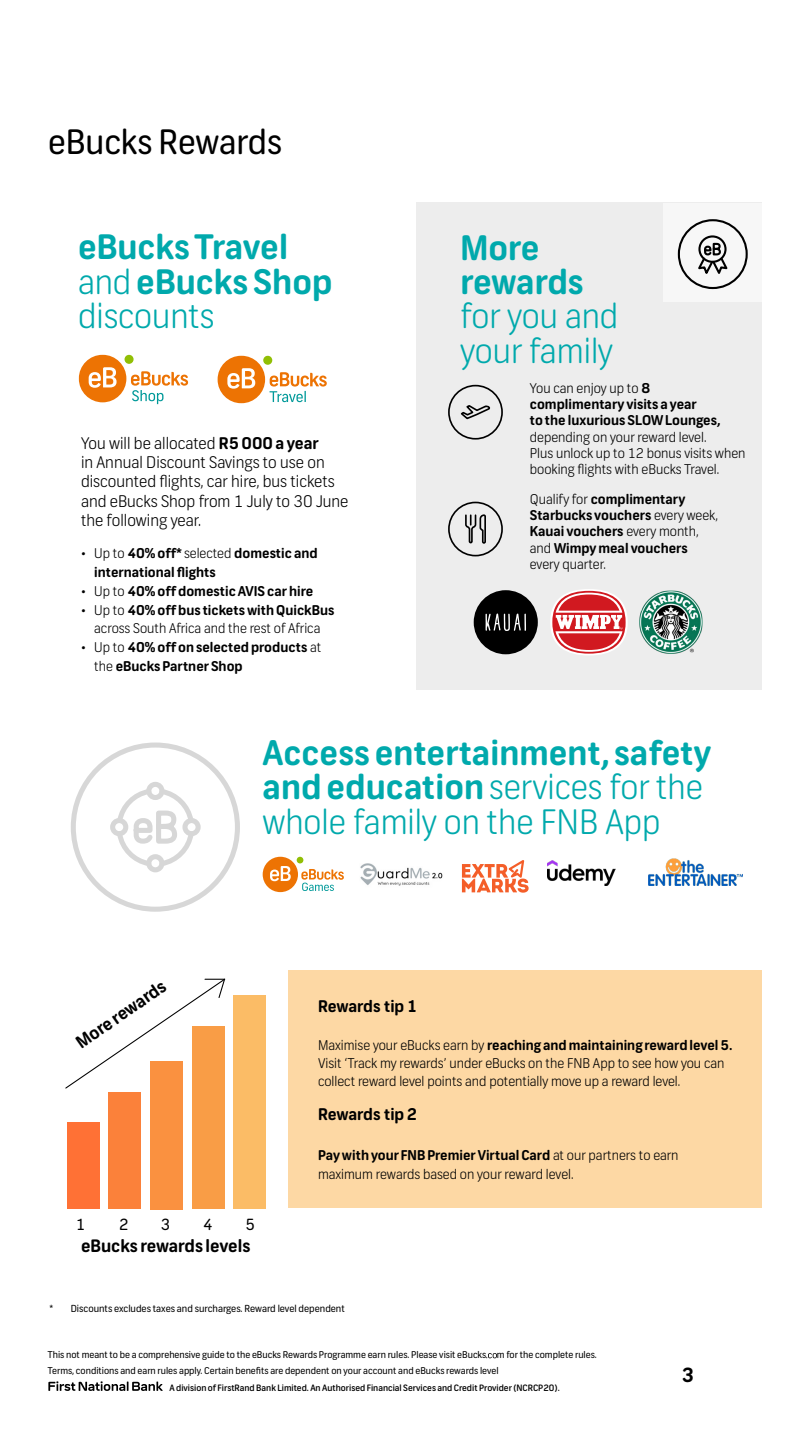
<style>
.page{position:relative;width:810px;height:1440px;background:#fff}
.page>*{position:absolute;margin:0;border:0;box-sizing:border-box;transform-origin:0 0}
.t1{font:700 33.75px/34.5px "FNB Sans";color:#00a9ac}
.t2{font:300 33.75px/34.5px "FNB Sans";color:#00a9ac}
.t3{font:33.75px "FNB Sans";color:#000}
.t4{font:700 19.5px "FNB Sans";color:#000}
.t5{font:700 17.17px "FNB Sans";letter-spacing:-.005em;color:#000}
.t6{font:300 16.12px/19.4px "FNB Sans";color:#000}
.t7{font:700 16.12px "FNB Sans";color:#000}
.t8{font:15.45px "FNB Sans";color:#000}
.t9{font:300 13.5px/16.2px "FNB Sans";color:#000}
.t10{font:700 13.5px/16.2px "FNB Sans";color:#000}
.t11{font:9.75px "FNB Sans";color:#000}
.t12{font:9.38px "FNB Sans";color:#000}
.t13{font:500 8.77px "FNB Sans";color:#000}
.s1{font-weight:300}
.s2{font-weight:700}
</style>
<div class="page">
<svg style="left:48px;top:1381px;width:115px;height:10px"></svg>
<svg style="left:486px;top:1353px;width:11px;height:5px"></svg>
<div style="left:416px;top:203px;width:346px;height:487px;background:#ededed"></div>
<div style="left:448px;top:502px;width:55px;height:54px;border:2px solid #000;border-radius:50%"></div>
<svg style="left:464px;top:514px;width:23px;height:31px"></svg>
<div style="left:448px;top:385px;width:55px;height:55px;border:2px solid #000;border-radius:50%"></div>
<svg style="left:459px;top:404px;width:33px;height:16px"></svg>
<div style="left:474px;top:590px;width:64px;height:64px;background:#000;border-radius:50%"></div>
<svg style="left:486px;top:613px;width:40px;height:18px"></svg>
<img style="left:638px;top:589px;width:67px;height:67px">
<svg style="left:550px;top:589px;width:78px;height:66px"></svg>
<div style="left:552px;top:591px;width:74px;height:63px;background:#d11920;border-radius:50%"></div>
<svg style="left:555px;top:593px;width:68px;height:59px"></svg>
<svg style="left:78px;top:354px;width:111px;height:51px"></svg>
<svg style="left:217px;top:355px;width:110px;height:49px"></svg>
<div style="left:289px;top:970px;width:473px;height:238px;background:#fdd8a4"></div>
<div style="left:234px;top:995px;width:32px;height:214px;background:#fbbc66"></div>
<svg style="left:65px;top:978px;width:161px;height:231px"></svg>
<img style="left:360px;top:863px;width:83px;height:23px">
<svg style="left:462px;top:860px;width:67px;height:33px"></svg>
<img style="left:548px;top:860px;width:67px;height:26px">
<img style="left:648px;top:859px;width:95px;height:27px">
<div style="left:263px;top:857px;width:35px;height:35px;background:#ed7303;border-radius:50%"></div>
<svg style="left:270px;top:857px;width:74px;height:34px"></svg>
<div style="left:663px;top:203px;width:99px;height:99px;background:#f7f7f7"></div>
<div style="left:678px;top:219px;width:70px;height:70px;border:2px solid #000;border-radius:50%"></div>
<div style="left:698px;top:235px;width:29px;height:28px;border:2px solid #000;border-radius:50%"></div>
<svg style="left:698px;top:242px;width:30px;height:32px"></svg>
<div style="left:71px;top:743px;width:169px;height:169px;border:5px solid #000;border-radius:50%"></div>
<div style="left:146px;top:782px;width:19px;height:18px;border:5px solid #000;border-radius:50%"></div>
<div style="left:182px;top:818px;width:19px;height:18px;border:5px solid #000;border-radius:50%"></div>
<div style="left:110px;top:818px;width:18px;height:18px;border:5px solid #000;border-radius:50%"></div>
<svg style="left:114px;top:786px;width:83px;height:126px"></svg>
<h1 class="t3" style="left:48px;top:121px;width:236px">eBucks Rewards</h1>
<h1 class="t1" style="left:78px;top:230px;width:256px">eBucks Travel <span class="s1">and</span> eBucks Shop <span class="s1">discounts</span></h1>
<p class="t6" style="left:81px;top:433px;width:269px">You will be allocated <span class="s2">R5 000 a year<br></span>in Annual Discount Savings to use on discounted flights, car hire, bus tickets and eBucks Shop from 1 July to 30 June the following year.</p>
<p class="t10" style="left:94px;top:544px;width:225px;line-height:18.8px;text-indent:-13px"><span class="s1">• Up to</span> 40% off* <span class="s1">selected</span> domestic and international flights</p>
<p class="t10" style="left:81px;top:583px;width:233px"><span class="s1">• Up to</span> 40% off domestic AVIS car hire</p>
<p class="t9" style="left:81px;top:600px;width:255px;line-height:18.8px;text-align:center">• Up to <span class="s2">40% off bus tickets with QuickBus </span>across South Africa and the rest of Africa</p>
<p class="t10" style="left:94px;top:638px;width:228px;line-height:18.8px;text-indent:-13px"><span class="s1">• Up to</span> 40% off on selected products <span class="s1">at the</span> eBucks Partner Shop</p>
<h1 class="t1" style="left:460px;top:230px;width:125px">More rewards</h1>
<h1 class="t2" style="left:460px;top:299px;width:159px">for you and your family</h1>
<p class="t10" style="left:530px;top:380px;width:192px"><span class="s1">You can enjoy up to</span> 8 complimentary visits a year<br>to the luxurious SLOW Lounges,</p>
<p class="t9" style="left:530px;top:429px;width:217px">depending on your reward level.<br>Plus unlock up to 12 bonus visits when booking flights with eBucks Travel.</p>
<p class="t10" style="left:530px;top:491px;width:190px"><span class="s1">Qualify for</span> complimentary<br>Starbucks vouchers <span class="s1">every week,<br></span>Kauai vouchers <span class="s1">every month, and</span> Wimpy meal vouchers <span class="s1">every quarter.</span></p>
<h1 class="t1" style="left:262px;top:736px;width:450px">Access entertainment, safety and education <span class="s1">services for the whole family on the FNB App</span></h1>
<p class="t5" style="left:72px;top:1036px;width:107px;rotate:-35deg">More rewards</p>
<p class="t8" style="left:76px;top:1215px;width:11px">1</p>
<p class="t8" style="left:119px;top:1215px;width:11px">2</p>
<p class="t8" style="left:161px;top:1215px;width:11px">3</p>
<p class="t8" style="left:203px;top:1215px;width:11px">4</p>
<p class="t8" style="left:246px;top:1215px;width:11px">5</p>
<p class="t5" style="left:81px;top:1235px;width:171px">eBucks rewards levels</p>
<p class="t7" style="left:318px;top:996px;width:101px">Rewards tip 1</p>
<p class="t9" style="left:318px;top:1037px;width:416px;line-height:17.7px">Maximise your eBucks earn by <span class="s2">reaching and maintaining reward level 5.<br></span>Visit ‘Track my rewards’ under eBucks on the FNB App to see how you can collect reward level points and potentially move up a reward level.</p>
<p class="t7" style="left:318px;top:1104px;width:101px">Rewards tip 2</p>
<p class="t9" style="left:318px;top:1146px;width:362px;line-height:19.2px"><span class="s2">Pay with your FNB Premier Virtual Card</span> at our partners to earn maximum rewards based on your reward level.</p>
<p class="t11" style="left:50px;top:1303px;width:297px">* Discounts excludes taxes and surcharges. Reward level dependent</p>
<p class="t12" style="left:48px;top:1349px;width:550px">This not meant to be a comprehensive guide to the eBucks Rewards Programme earn rules. Please visit eBucks m for the complete rules.</p>
<p class="t12" style="left:48px;top:1365px;width:452px">Terms, conditions and earn rules apply. Certain benefits are dependent on your account and eBucks rewards level</p>
<p class="t13" style="left:169px;top:1382px;width:392px">A division of FirstRand Bank Limited. An Authorised Financial Services and Credit Provider (NCRCP20).</p>
<h2 class="t4" style="left:682px;top:1363px;width:14px">3</h2>
</div>
